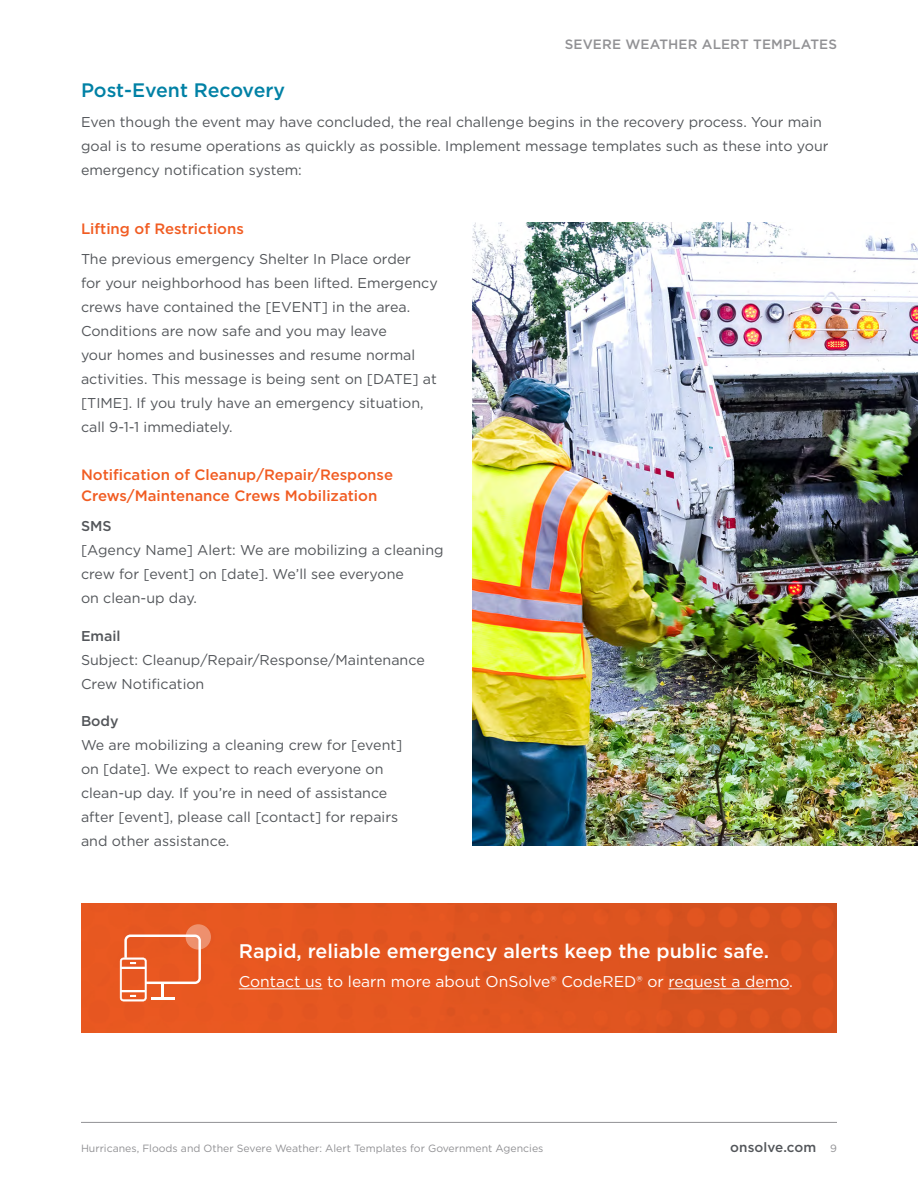
<style>
.page{position:relative;width:918px;height:1188px;background:#fff}
.page>*{position:absolute;margin:0;border:0;box-sizing:border-box;transform-origin:0 0}
.t1{font:500 19.65px "Gotham";color:#fff}
.t2{font:500 19.5px "Gotham";letter-spacing:-.005em;color:#0081a5}
.t3{font:15.6px "Gotham";color:#fff}
.t4{font:500 15px/21px "Gotham";color:#f15c22}
.t5{font:14.25px/24px "Gotham";color:#53565a}
.t6{font:500 14.25px "Gotham";color:#53565a}
.t7{font:500 13.5px "Gotham";letter-spacing:.01em;color:#919194}
.t8{font:500 13.5px "Gotham";letter-spacing:.01em;color:#53565a}
.t9{font:10.5px "Gotham";color:#919194}
.s1{font-weight:400;font-size:10.5px;color:#919194}
</style>
<div class="page">
<hr style="left:81px;top:1122px;width:756px;height:1px;background:#919194">
<img style="left:81px;top:903px;width:756px;height:129px">
<img style="left:472px;top:222px;width:446px;height:624px">
<hr style="left:239px;top:988px;width:83px;height:1px;background:#fff">
<hr style="left:668px;top:988px;width:121px;height:1px;background:#fff">
<svg style="left:186px;top:924px;width:25px;height:26px"></svg>
<svg style="left:120px;top:935px;width:81px;height:66px;background:#eb7548"></svg>
<p class="t7" style="left:565px;top:35px;width:274px">SEVERE WEATHER ALERT TEMPLATES</p>
<h2 class="t2" style="left:81px;top:77px;width:206px">Post-Event Recovery</h2>
<p class="t5" style="left:81px;top:110px;width:749px">Even though the event may have concluded, the real challenge begins in the recovery process. Your main goal is to resume operations as quickly as possible. Implement message templates such as these into your emergency notification system:</p>
<p class="t4" style="left:81px;top:218px;width:164px">Lifting of Restrictions</p>
<p class="t5" style="left:81px;top:247px;width:358px">The previous emergency Shelter In Place order<br>for your neighborhood has been lifted. Emergency crews have contained the [EVENT] in the area.<br>Conditions are now safe and you may leave<br>your homes and businesses and resume normal activities. This message is being sent on [DATE] at [TIME]. If you truly have an emergency situation, call 9-1-1 immediately.</p>
<p class="t4" style="left:81px;top:464px;width:314px">Notification of Cleanup/Repair/Response<br>Crews/Maintenance Crews Mobilization</p>
<p class="t6" style="left:81px;top:517px;width:32px">SMS</p>
<p class="t5" style="left:81px;top:538px;width:364px">[Agency Name] Alert: We are mobilizing a cleaning crew for [event] on [date]. We’ll see everyone<br>on clean-up day.</p>
<p class="t6" style="left:81px;top:627px;width:41px">Email</p>
<p class="t5" style="left:81px;top:648px;width:345px">Subject: Cleanup/Repair/Response/Maintenance<br>Crew Notification</p>
<p class="t6" style="left:81px;top:712px;width:39px">Body</p>
<p class="t5" style="left:81px;top:733px;width:323px">We are mobilizing a cleaning crew for [event] on [date]. We expect to reach everyone on clean-up day. If you’re in need of assistance after [event], please call [contact] for repairs and other assistance.</p>
<h1 class="t1" style="left:239px;top:938px;width:532px">Rapid, reliable emergency alerts keep the public safe.</h1>
<p class="t3" style="left:239px;top:972px;width:556px">Contact us to learn more about OnSolve® CodeRED® or request a demo.</p>
<p class="t9" style="left:81px;top:1142px;width:464px">Hurricanes, Floods and Other Severe Weather: Alert Templates for Government Agencies</p>
<p class="t8" style="left:730px;top:1139px;width:108px">onsolve.com <span class="s1">9</span></p>
</div>
